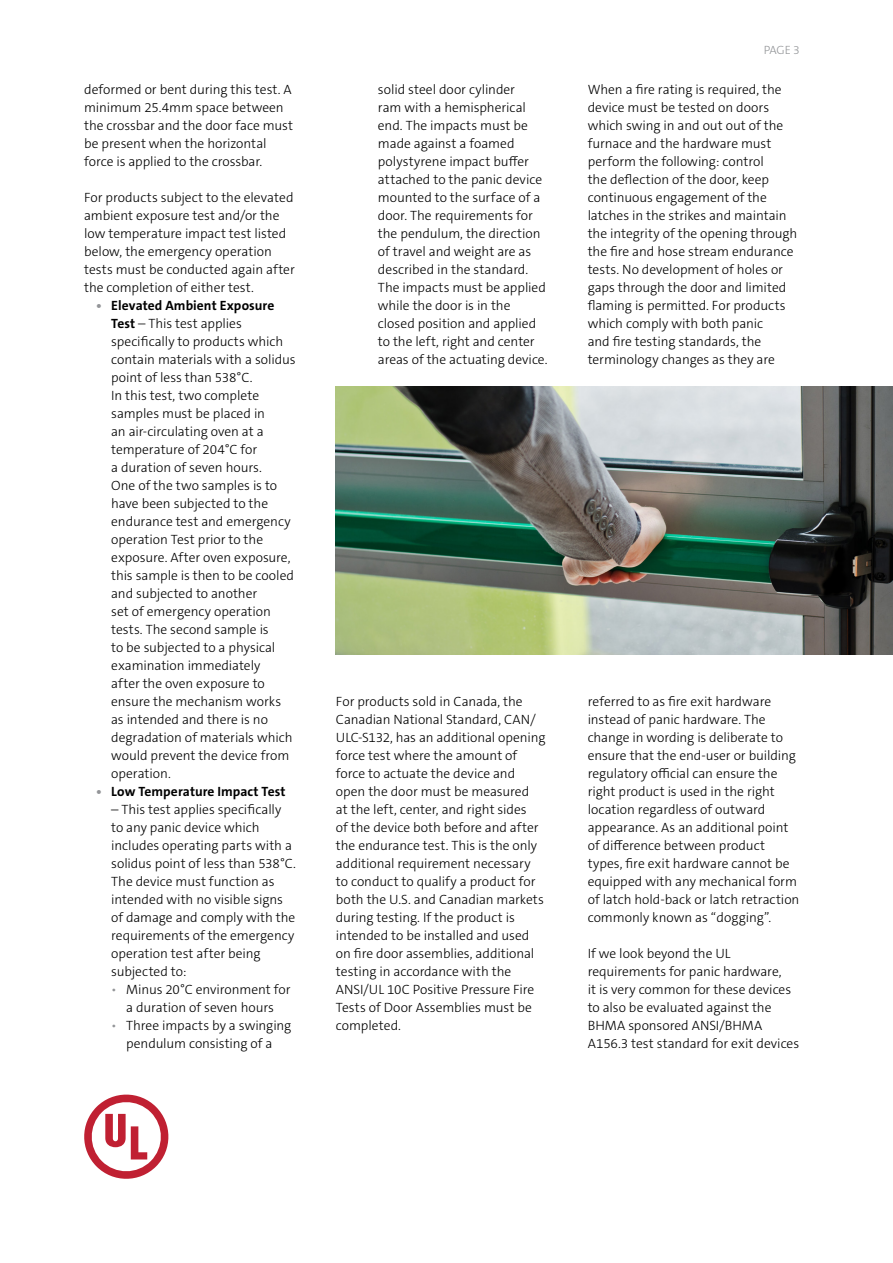
<style>
.page{position:relative;width:893px;height:1263px;background:#fff}
.page>*{position:absolute;margin:0;border:0;box-sizing:border-box;transform-origin:0 0}
.Body_Copy{font:300 13.5px/18px "The Sans C5";letter-spacing:-.005em;color:#000}
.t1{font:700 13.5px "The Sans C5";letter-spacing:.005em;color:#000}
.Page_Numbers{font:300 12px "The Sans C5";color:#939598}
.s1{font-weight:700;color:#939598}
.s2{font-weight:700}
.s3{color:#939598}
</style>
<div class="page">
<svg style="left:84px;top:1094px;width:85px;height:85px"></svg>
<img style="left:336px;top:387px;width:557px;height:268px">
<p class="Body_Copy" style="left:84px;top:81px;width:211px">deformed or bent during this test. A minimum 25.4mm space between the crossbar and the door face must be present when the horizontal force is applied to the crossbar.</p>
<p class="Body_Copy" style="left:84px;top:189px;width:212px">For products subject to the elevated ambient exposure test and/or the low temperature impact test listed below, the emergency operation tests must be conducted again after the completion of either test.</p>
<p class="Body_Copy" style="left:111px;top:297px;width:186px;text-indent:-15px"><span class="s1">•</span> <span class="s2">Elevated Ambient Exposure<br>Test</span> – This test applies specifically to products which contain materials with a solidus point of less than 538°C.<br>In this test, two complete samples must be placed in<br>an air-circulating oven at a temperature of 204°C for<br>a duration of seven hours.<br>One of the two samples is to have been subjected to the endurance test and emergency operation Test prior to the exposure. After oven exposure, this sample is then to be cooled and subjected to another<br>set of emergency operation tests. The second sample is<br>to be subjected to a physical examination immediately<br>after the oven exposure to ensure the mechanism works as intended and there is no degradation of materials which would prevent the device from operation.</p>
<p class="t1" style="left:96px;top:783px;width:191px"><span class="s3">•</span> Low Temperature Impact Test</p>
<p class="Body_Copy" style="left:111px;top:801px;width:186px">– This test applies specifically to any panic device which includes operating parts with a solidus point of less than 538°C.<br>The device must function as intended with no visible signs of damage and comply with the requirements of the emergency operation test after being subjected to:</p>
<p class="Body_Copy" style="left:111px;top:981px;width:181px;text-align:center"><span class="s3">•</span> Minus 20°C environment for a duration of seven hours</p>
<p class="Body_Copy" style="left:111px;top:1017px;width:182px;text-align:center"><span class="s3">•</span> Three impacts by a swinging pendulum consisting of a</p>
<p class="Body_Copy" style="left:378px;top:81px;width:171px">solid steel door cylinder<br>ram with a hemispherical end. The impacts must be made against a foamed polystyrene impact buffer attached to the panic device mounted to the surface of a door. The requirements for the pendulum, the direction of travel and weight are as described in the standard.<br>The impacts must be applied while the door is in the closed position and applied to the left, right and center areas of the actuating device.</p>
<p class="Body_Copy" style="left:336px;top:693px;width:211px">For products sold in Canada, the<br>Canadian National Standard, CAN/<br>ULC-S132, has an additional opening force test where the amount of force to actuate the device and open the door must be measured<br>at the left, center, and right sides<br>of the device both before and after the endurance test. This is the only additional requirement necessary to conduct to qualify a product for both the U.S. and Canadian markets during testing. If the product is intended to be installed and used on fire door assemblies, additional testing in accordance with the<br>ANSI/UL 10C Positive Pressure Fire<br>Tests of Door Assemblies must be completed.</p>
<p class="Page_Numbers" style="left:764px;top:42px;width:37px">PAGE 3</p>
<p class="Body_Copy" style="left:588px;top:81px;width:211px">When a fire rating is required, the device must be tested on doors which swing in and out out of the furnace and the hardware must perform the following: control<br>the deflection of the door, keep continuous engagement of the latches in the strikes and maintain the integrity of the opening through the fire and hose stream endurance tests. No development of holes or gaps through the door and limited flaming is permitted. For products which comply with both panic<br>and fire testing standards, the terminology changes as they are</p>
<p class="Body_Copy" style="left:588px;top:693px;width:213px">referred to as fire exit hardware instead of panic hardware. The change in wording is deliberate to ensure that the end-user or building regulatory official can ensure the right product is used in the right location regardless of outward appearance. As an additional point of difference between product types, fire exit hardware cannot be equipped with any mechanical form of latch hold-back or latch retraction commonly known as “dogging”.</p>
<p class="Body_Copy" style="left:588px;top:945px;width:213px">If we look beyond the UL requirements for panic hardware,<br>it is very common for these devices to also be evaluated against the<br>BHMA sponsored ANSI/BHMA<br>A156.3 test standard for exit devices</p>
</div>
